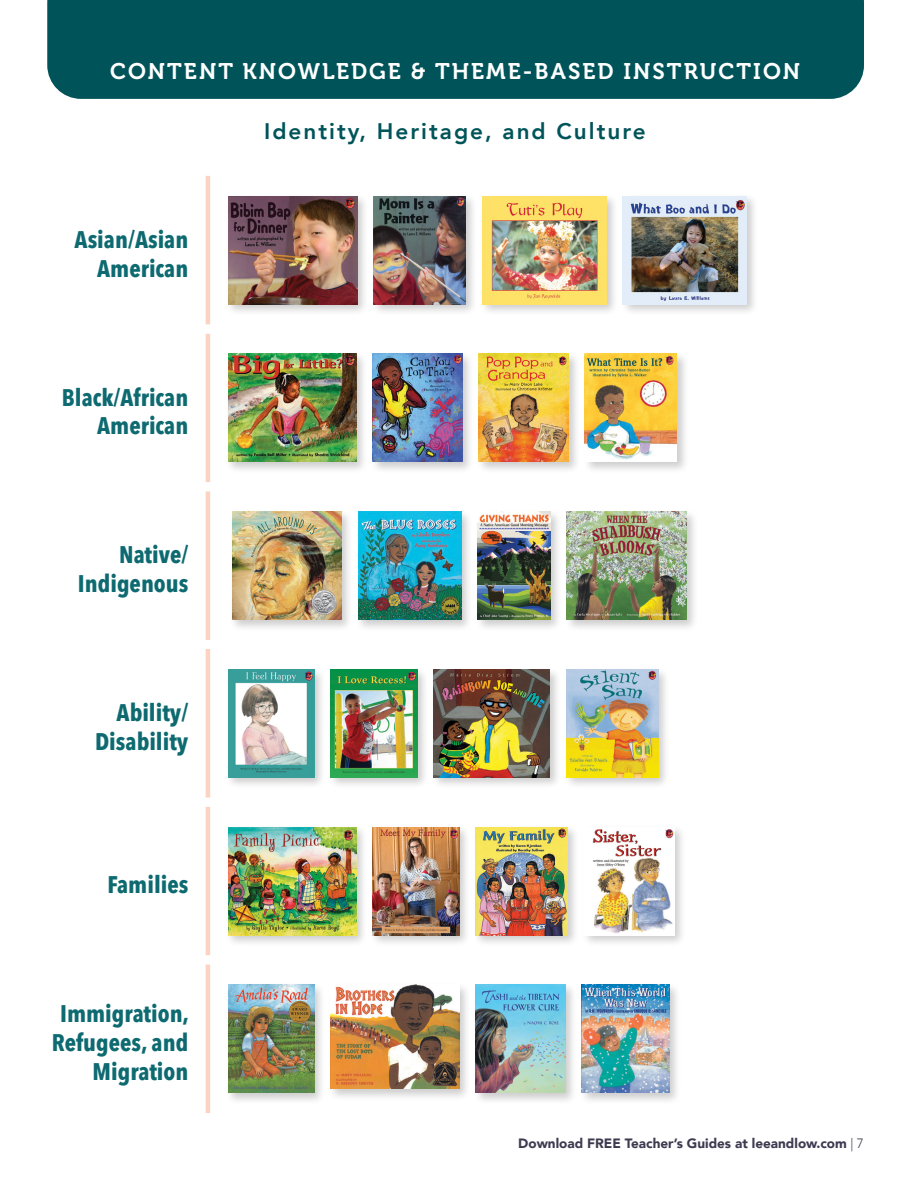
<style>
.page{position:relative;width:918px;height:1188px;background:#fff}
.page>*{position:absolute;margin:0;border:0;box-sizing:border-box;transform-origin:0 0}
.t1{font:700 24px/28.8px "Avenir Next Condensed";color:#0d6a70;text-align:right}
.t2{font:22.5px "Museo 700";letter-spacing:.09em;color:#fff}
.t3{font:800 22.5px "Avenir";letter-spacing:.09em;color:#005459}
.t4{font:900 13.5px "Avenir";color:#3e3b51}
.s1{font-weight:300}
</style>
<div class="page">
<div style="left:47px;top:0;width:817px;height:99px;background:#005459"></div>
<hr style="left:206px;top:176px;width:4px;height:149px;background:#fcd3c1">
<hr style="left:206px;top:491px;width:4px;height:149px;background:#fcd3c1">
<hr style="left:206px;top:649px;width:4px;height:149px;background:#fcd3c1">
<hr style="left:206px;top:807px;width:4px;height:148px;background:#fcd3c1">
<hr style="left:206px;top:964px;width:4px;height:149px;background:#fcd3c1">
<hr style="left:206px;top:334px;width:4px;height:148px;background:#fcd3c1">
<div style="left:225px;top:193px;width:534px;height:123px;background:#000;opacity:.2"></div>
<img style="left:228px;top:196px;width:129px;height:108px">
<img style="left:374px;top:196px;width:92px;height:108px">
<img style="left:482px;top:196px;width:125px;height:108px">
<img style="left:623px;top:196px;width:123px;height:108px">
<div style="left:225px;top:351px;width:464px;height:123px;background:#000;opacity:.2"></div>
<img style="left:228px;top:354px;width:128px;height:108px">
<img style="left:373px;top:354px;width:89px;height:108px">
<img style="left:478px;top:354px;width:91px;height:108px">
<img style="left:585px;top:354px;width:92px;height:108px">
<div style="left:229px;top:509px;width:470px;height:123px;background:#000;opacity:.2"></div>
<img style="left:232px;top:512px;width:110px;height:108px">
<img style="left:358px;top:512px;width:103px;height:108px">
<img style="left:478px;top:512px;width:73px;height:108px">
<img style="left:567px;top:512px;width:120px;height:108px">
<div style="left:225px;top:666px;width:445px;height:123px;background:#000;opacity:.2"></div>
<img style="left:228px;top:669px;width:87px;height:108px">
<img style="left:331px;top:669px;width:87px;height:108px">
<img style="left:434px;top:669px;width:116px;height:108px">
<img style="left:566px;top:669px;width:92px;height:108px">
<div style="left:225px;top:824px;width:462px;height:123px;background:#000;opacity:.2"></div>
<img style="left:228px;top:827px;width:128px;height:108px">
<img style="left:373px;top:827px;width:86px;height:108px">
<img style="left:476px;top:827px;width:92px;height:108px">
<img style="left:584px;top:827px;width:90px;height:108px">
<div style="left:225px;top:982px;width:457px;height:123px;background:#000;opacity:.2"></div>
<img style="left:228px;top:985px;width:86px;height:108px">
<img style="left:331px;top:985px;width:128px;height:104px">
<img style="left:476px;top:985px;width:89px;height:108px">
<img style="left:582px;top:985px;width:87px;height:108px">
<p class="t2" style="left:110px;top:58px;width:692px">CONTENT KNOWLEDGE &amp; THEME-BASED INSTRUCTION</p>
<p class="t1" style="left:75px;top:225px;width:115px">Asian/Asian<br>American</p>
<p class="t1" style="left:62px;top:383px;width:128px">Black/African<br>American</p>
<p class="t1" style="left:78px;top:540px;width:112px">Native/<br>Indigenous</p>
<p class="t1" style="left:95px;top:698px;width:95px">Ability/<br>Disability</p>
<p class="t1" style="left:107px;top:870px;width:83px">Families</p>
<p class="t1" style="left:52px;top:999px;width:139px">Immigration,<br>Refugees, and<br>Migration</p>
<p class="t3" style="left:264px;top:114px;width:383px">Identity, Heritage, and Culture</p>
<p class="t4" style="left:518px;top:1131px;width:347px">Download FREE Teacher’s Guides at leeandlow.com <span class="s1">| 7</span></p>
</div>
